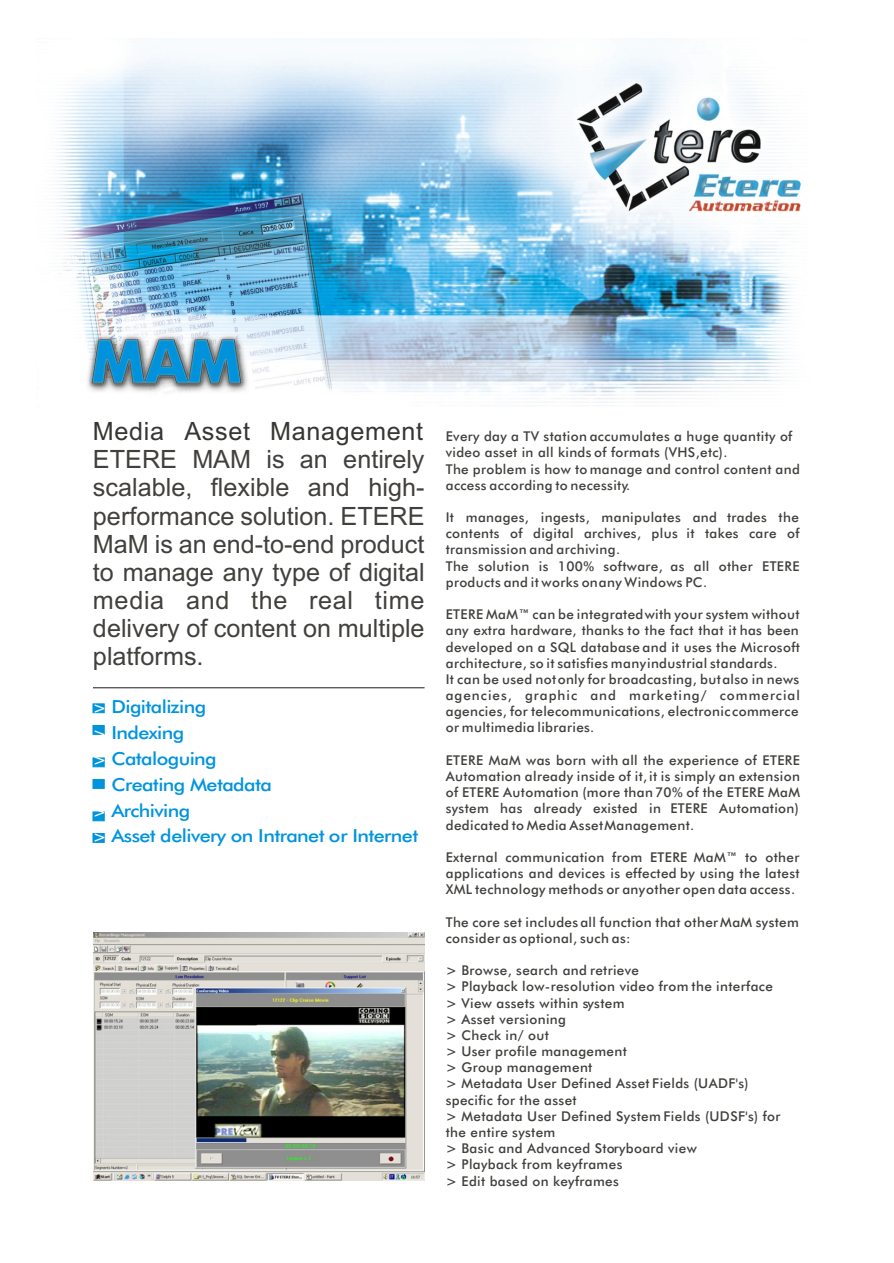
<style>
.page{position:relative;width:894px;height:1263px;background:#fff}
.page>*{position:absolute;margin:0;border:0;box-sizing:border-box;transform-origin:0 0}
.t1{font:25.2px/28.2px "Arial";color:#42403d;text-align:justify}
.t2{font:25.2px "Arial";letter-spacing:.025em;color:#383633}
.t3{font:18px/26px "Futura Md BT";letter-spacing:-.03em;color:#0094de;scale:1.1 1}
.t4{font:15px/26px "Futura Md BT";color:#fff;text-align:justify;scale:1.1 1}
.t5{font:13.5px/16.2px "Futura Md BT";letter-spacing:.025em;color:#42403d}
</style>
<div class="page">
<div style="left:93px;top:833px;width:11px;height:10px;background:#0094de;border:1px solid #0094de"></div>
<hr style="left:93px;top:688px;width:332px;height:1px;background:#1f1a17">
<div style="left:93px;top:758px;width:11px;height:9px;background:#0094de;border:1px solid #0094de"></div>
<div style="left:93px;top:725px;width:11px;height:10px;background:#0094de;border:1px solid #0094de"></div>
<div style="left:93px;top:704px;width:11px;height:9px;background:#0094de;border:1px solid #0094de"></div>
<img style="left:54px;top:39px;width:748px;height:367px">
<img style="left:94px;top:932px;width:331px;height:249px">
<div style="left:93px;top:812px;width:11px;height:9px;background:#0094de;border:1px solid #0094de"></div>
<div style="left:93px;top:779px;width:11px;height:10px;background:#0094de;border:1px solid #0094de"></div>
<h1 class="t2" style="left:93px;top:422px;width:332px">Media Asset Management</h1>
<h1 class="t1" style="left:93px;top:448px;width:333px">ETERE MAM is an entirely scalable, flexible and high&shy;performance solution. ETERE MaM is an end-to-end product to manage any type of digital media and the real time delivery of content on multiple platforms.</h1>
<p class="t4" style="left:93px;top:696px;width:14px">&gt; &gt; &gt;</p>
<h2 class="t3" style="left:111px;top:695px;width:281px">Digitalizing<br>Indexing<br>Cataloguing<br>Creating Metadata<br>Archiving<br>Asset delivery on Intranet or Internet</h2>
<p class="t4" style="left:93px;top:800px;width:14px">&gt; &gt;</p>
<p class="t5" style="left:446px;top:430px;width:356px">Every day a TV station accumulates a huge quantity of video asset in all kinds of formats (VHS,etc).<br>The problem is how to manage and control content and access according to necessity.</p>
<p class="t5" style="left:446px;top:510px;width:355px">It manages, ingests, manipulates and trades the contents of digital archives, plus it takes care of transmission and archiving.<br>The solution is 100% software, as all other ETERE products and it works on any Windows PC.</p>
<p class="t5" style="left:446px;top:608px;width:356px">ETERE MaM™ can be integrated with your system without any extra hardware, thanks to the fact that it has been developed on a SQL database and it uses the Microsoft architecture, so it satisfies many industrial standards.<br>It can be used not only for broadcasting, but also in news agencies, graphic and marketing/ commercial agencies, for telecommunications, electronic commerce or multimedia libraries.</p>
<p class="t5" style="left:446px;top:753px;width:356px;text-align:justify">ETERE MaM was born with all the experience of ETERE Automation already inside of it, it is simply an extension of ETERE Automation (more than 70% of the ETERE MaM system has already existed in ETERE Automation) dedicated to Media Asset Management.</p>
<p class="t5" style="left:446px;top:850px;width:355px;text-align:justify">External communication from ETERE MaM™ to other applications and devices is effected by using the latest XML technology methods or any other open data access.</p>
<p class="t5" style="left:446px;top:915px;width:355px">The core set includes all function that other MaM system consider as optional, such as:</p>
<p class="t5" style="left:446px;top:964px;width:336px">&gt; Browse, search and retrieve<br>&gt; Playback low-resolution video from the interface &gt; View assets within system<br>&gt; Asset versioning<br>&gt; Check in/ out<br>&gt; User profile management<br>&gt; Group management<br>&gt; Metadata User Defined Asset Fields (UADF's) specific for the asset<br>&gt; Metadata User Defined System Fields (UDSF's) for the entire system<br>&gt; Basic and Advanced Storyboard view<br>&gt; Playback from keyframes<br>&gt; Edit based on keyframes</p>
</div>
